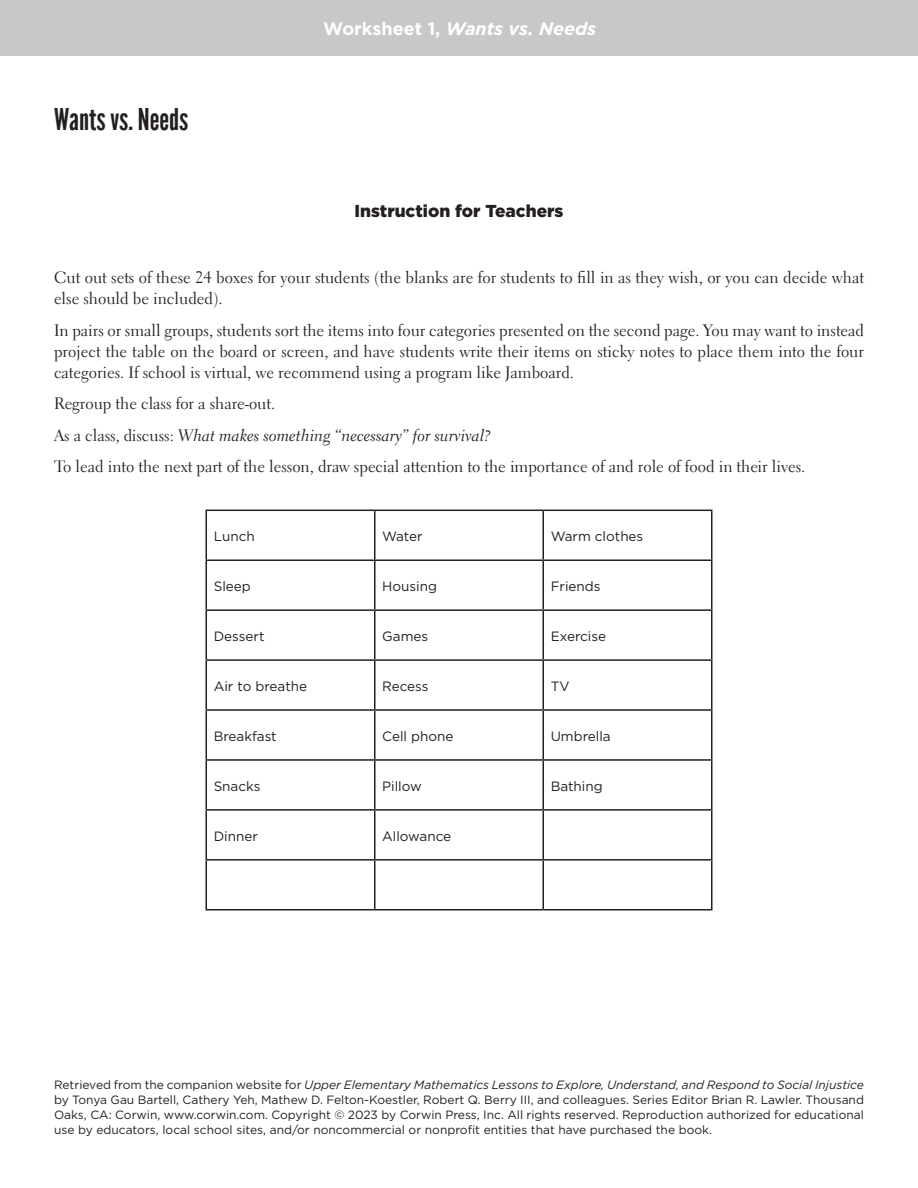
<style>
.page{position:relative;width:918px;height:1188px;background:#fff}
.page>*{position:absolute;margin:0;border:0;box-sizing:border-box;transform-origin:0 0}
.t1{font:30px "League Gothic";color:#231f20}
.t2{font:italic 700 18px "Gotham";color:#fff}
.t3{font:900 17.25px "Gotham";color:#231f20}
.t4{font:16.5px/21px "Electra LT Std";color:#231f20}
.t5{font:16.5px "Electra LT Std Cursive";color:#231f20}
.t6{font:13.5px "Gotham";color:#231f20}
.t7{font:12px/15px "Gotham";color:#231f20;text-align:justify}
.s1{font-style:normal}
.s2{font-family:"Electra LT Std"}
.s3{font-style:italic}
</style>
<div class="page">
<div style="left:0;top:0;width:918px;height:55px;background:#c7c8ca"></div>
<hr style="left:206px;top:511px;width:1px;height:48px;background:#231f20">
<hr style="left:206px;top:510px;width:169px;height:1px;background:#231f20">
<hr style="left:374px;top:511px;width:1px;height:48px;background:#231f20">
<hr style="left:375px;top:510px;width:168px;height:1px;background:#231f20">
<hr style="left:543px;top:510px;width:169px;height:1px;background:#231f20">
<hr style="left:543px;top:511px;width:1px;height:48px;background:#231f20">
<hr style="left:711px;top:511px;width:1px;height:48px;background:#231f20">
<hr style="left:206px;top:561px;width:1px;height:48px;background:#231f20">
<hr style="left:206px;top:611px;width:1px;height:48px;background:#231f20">
<hr style="left:206px;top:661px;width:1px;height:48px;background:#231f20">
<hr style="left:206px;top:711px;width:1px;height:48px;background:#231f20">
<hr style="left:206px;top:761px;width:1px;height:48px;background:#231f20">
<hr style="left:206px;top:811px;width:1px;height:48px;background:#231f20">
<hr style="left:206px;top:559px;width:169px;height:2px;background:#231f20">
<hr style="left:206px;top:609px;width:169px;height:2px;background:#231f20">
<hr style="left:206px;top:659px;width:169px;height:2px;background:#231f20">
<hr style="left:206px;top:709px;width:169px;height:2px;background:#231f20">
<hr style="left:206px;top:759px;width:169px;height:2px;background:#231f20">
<hr style="left:206px;top:809px;width:169px;height:2px;background:#231f20">
<hr style="left:374px;top:561px;width:1px;height:48px;background:#231f20">
<hr style="left:374px;top:611px;width:1px;height:48px;background:#231f20">
<hr style="left:374px;top:661px;width:1px;height:48px;background:#231f20">
<hr style="left:374px;top:711px;width:1px;height:48px;background:#231f20">
<hr style="left:374px;top:761px;width:1px;height:48px;background:#231f20">
<hr style="left:374px;top:811px;width:1px;height:48px;background:#231f20">
<hr style="left:375px;top:559px;width:168px;height:2px;background:#231f20">
<hr style="left:543px;top:559px;width:169px;height:2px;background:#231f20">
<hr style="left:543px;top:561px;width:1px;height:48px;background:#231f20">
<hr style="left:711px;top:561px;width:1px;height:48px;background:#231f20">
<hr style="left:543px;top:611px;width:1px;height:48px;background:#231f20">
<hr style="left:711px;top:611px;width:1px;height:48px;background:#231f20">
<hr style="left:543px;top:661px;width:1px;height:48px;background:#231f20">
<hr style="left:711px;top:661px;width:1px;height:48px;background:#231f20">
<hr style="left:543px;top:711px;width:1px;height:48px;background:#231f20">
<hr style="left:711px;top:711px;width:1px;height:48px;background:#231f20">
<hr style="left:543px;top:761px;width:1px;height:48px;background:#231f20">
<hr style="left:711px;top:761px;width:1px;height:48px;background:#231f20">
<hr style="left:543px;top:811px;width:1px;height:48px;background:#231f20">
<hr style="left:711px;top:811px;width:1px;height:48px;background:#231f20">
<hr style="left:375px;top:609px;width:168px;height:2px;background:#231f20">
<hr style="left:543px;top:609px;width:169px;height:2px;background:#231f20">
<hr style="left:375px;top:659px;width:168px;height:2px;background:#231f20">
<hr style="left:543px;top:659px;width:169px;height:2px;background:#231f20">
<hr style="left:375px;top:709px;width:168px;height:2px;background:#231f20">
<hr style="left:543px;top:709px;width:169px;height:2px;background:#231f20">
<hr style="left:375px;top:759px;width:168px;height:2px;background:#231f20">
<hr style="left:543px;top:759px;width:169px;height:2px;background:#231f20">
<hr style="left:375px;top:809px;width:168px;height:2px;background:#231f20">
<hr style="left:543px;top:809px;width:169px;height:2px;background:#231f20">
<hr style="left:206px;top:861px;width:1px;height:48px;background:#231f20">
<hr style="left:206px;top:859px;width:169px;height:2px;background:#231f20">
<hr style="left:206px;top:909px;width:169px;height:1px;background:#231f20">
<hr style="left:374px;top:861px;width:1px;height:48px;background:#231f20">
<hr style="left:375px;top:859px;width:168px;height:2px;background:#231f20">
<hr style="left:543px;top:859px;width:169px;height:2px;background:#231f20">
<hr style="left:543px;top:861px;width:1px;height:48px;background:#231f20">
<hr style="left:711px;top:861px;width:1px;height:48px;background:#231f20">
<hr style="left:375px;top:909px;width:168px;height:1px;background:#231f20">
<hr style="left:543px;top:909px;width:169px;height:1px;background:#231f20">
<h1 class="t1" style="left:54px;top:102px;width:136px">Wants vs. Needs</h1>
<p class="t2" style="left:323px;top:18px;width:274px"><span class="s1">Worksheet 1,</span> Wants vs. Needs</p>
<p class="t3" style="left:355px;top:199px;width:210px">Instruction for Teachers</p>
<p class="t4" style="left:54px;top:267px;width:811px">Cut out sets of these 24 boxes for your students (the blanks are for students to fill in as they wish, or you can decide what else should be included).</p>
<p class="t4" style="left:54px;top:319px;width:812px;text-align:justify">In pairs or small groups, students sort the items into four categories presented on the second page. You may want to instead project the table on the board or screen, and have students write their items on sticky notes to place them into the four categories. If school is virtual, we recommend using a program like Jamboard.</p>
<p class="t4" style="left:54px;top:393px;width:223px">Regroup the class for a share-out.</p>
<p class="t5" style="left:54px;top:425px;width:438px"><span class="s2">As a class, discuss:</span> What makes something “necessary” for survival?</p>
<p class="t4" style="left:54px;top:456px;width:753px">To lead into the next part of the lesson, draw special attention to the importance of and role of food in their lives.</p>
<p class="t6" style="left:214px;top:529px;width:43px">Lunch</p>
<p class="t6" style="left:382px;top:529px;width:42px">Water</p>
<p class="t6" style="left:551px;top:529px;width:94px">Warm clothes</p>
<p class="t6" style="left:214px;top:579px;width:39px">Sleep</p>
<p class="t6" style="left:382px;top:579px;width:56px">Housing</p>
<p class="t6" style="left:551px;top:579px;width:51px">Friends</p>
<p class="t6" style="left:214px;top:629px;width:52px">Dessert</p>
<p class="t6" style="left:382px;top:629px;width:48px">Games</p>
<p class="t6" style="left:551px;top:629px;width:57px">Exercise</p>
<p class="t6" style="left:214px;top:678px;width:95px">Air to breathe</p>
<p class="t6" style="left:382px;top:678px;width:48px">Recess</p>
<p class="t6" style="left:551px;top:678px;width:20px">TV</p>
<p class="t6" style="left:214px;top:728px;width:65px">Breakfast</p>
<p class="t6" style="left:382px;top:728px;width:73px">Cell phone</p>
<p class="t6" style="left:551px;top:728px;width:62px">Umbrella</p>
<p class="t6" style="left:214px;top:778px;width:48px">Snacks</p>
<p class="t6" style="left:382px;top:778px;width:41px">Pillow</p>
<p class="t6" style="left:551px;top:778px;width:54px">Bathing</p>
<p class="t6" style="left:214px;top:828px;width:46px">Dinner</p>
<p class="t6" style="left:382px;top:828px;width:71px">Allowance</p>
<p class="t7" style="left:54px;top:1077px;width:812px">Retrieved from the companion website for <span class="s3">Upper Elementary Mathematics Lessons to Explore, Understand, and Respond to Social Injustice </span>by Tonya Gau Bartell, Cathery Yeh, Mathew D. Felton-Koestler, Robert Q. Berry III, and colleagues. Series Editor Brian R. Lawler. Thousand Oaks, CA: Corwin, www.corwin.com. Copyright © 2023 by Corwin Press, Inc. All rights reserved. Reproduction authorized for educational use by educators, local school sites, and/or noncommercial or nonprofit entities that have purchased the book.</p>
</div>
